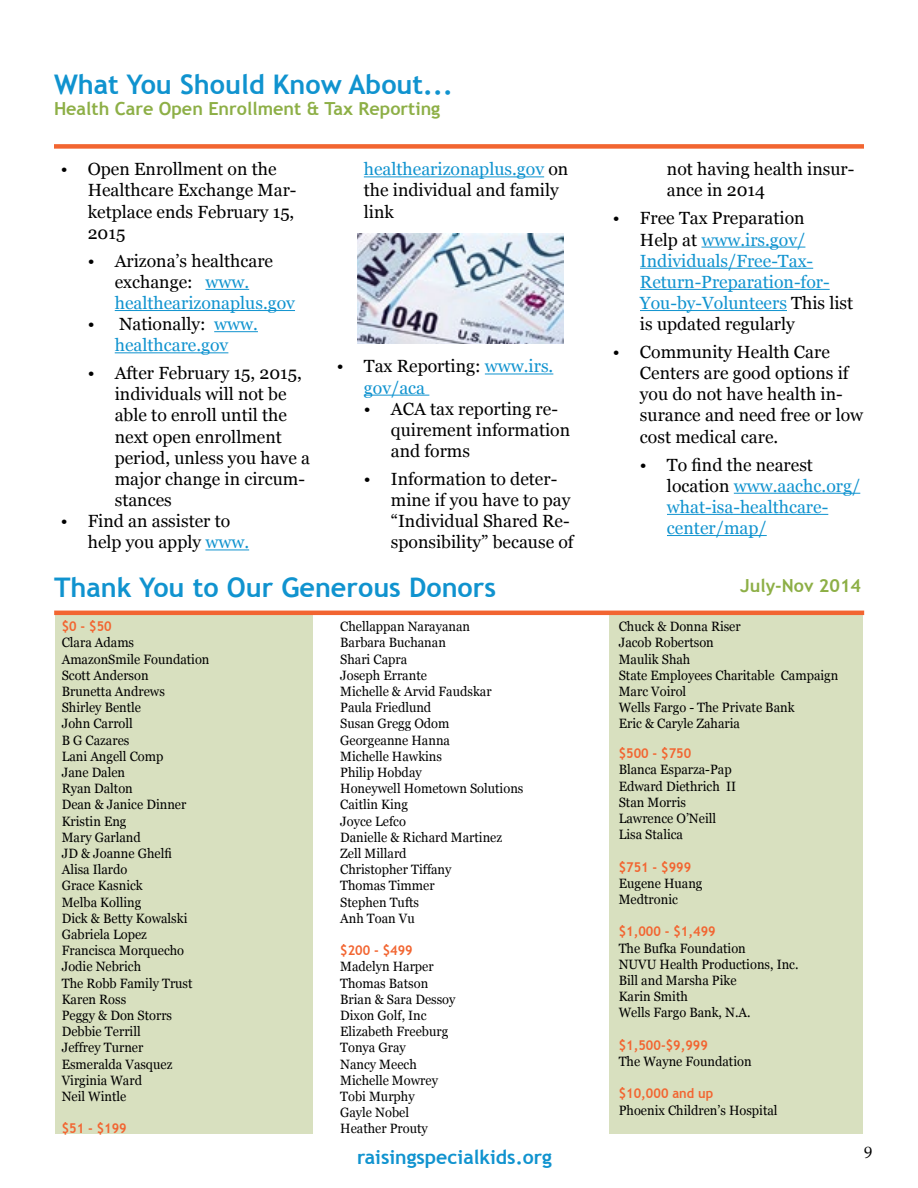
<style>
.page{position:relative;width:918px;height:1188px;background:#fff}
.page>*{position:absolute;margin:0;border:0;box-sizing:border-box;transform-origin:0 0}
.t1{font:700 27px "Trebuchet MS";color:#1093cf}
.t2{font:700 19.5px "Trebuchet MS";color:#1093cf}
.t3{font:700 18px "Trebuchet MS";color:#8daf46}
.t4{font:17.7px/21.1px "Georgia";color:#000}
.t5{font:17.7px/21.1px "Georgia";color:#1093cf}
.t6{font:16.5px "Palatino Linotype";color:#000}
.t7{font:13.5px/16.2px "Georgia";color:#000;scale:.95 1}
.t8{font:700 13.5px "Trebuchet MS";color:#f26531;scale:.95 1}
.s1{color:#1093cf}
.s2{color:#000}
</style>
<div class="page">
<div style="left:610px;top:615px;width:253px;height:519px;background:#d8e0bf"></div>
<div style="left:55px;top:615px;width:258px;height:519px;background:#d8e0bf"></div>
<hr style="left:54px;top:611px;width:810px;height:4px;background:#f26531">
<div style="left:54px;top:144px;width:810px;height:5px;background:#f26531"></div>
<hr style="left:205px;top:289px;width:44px;height:1px;background:#1093cf">
<hr style="left:115px;top:310px;width:180px;height:1px;background:#1093cf">
<hr style="left:214px;top:331px;width:44px;height:1px;background:#1093cf">
<hr style="left:115px;top:352px;width:113px;height:1px;background:#1093cf">
<hr style="left:205px;top:550px;width:44px;height:1px;background:#1093cf">
<hr style="left:364px;top:176px;width:180px;height:1px;background:#1093cf">
<hr style="left:485px;top:374px;width:68px;height:1px;background:#1093cf">
<hr style="left:364px;top:395px;width:65px;height:1px;background:#1093cf">
<hr style="left:701px;top:247px;width:104px;height:1px;background:#1093cf">
<hr style="left:640px;top:268px;width:173px;height:1px;background:#1093cf">
<hr style="left:640px;top:289px;width:190px;height:1px;background:#1093cf">
<hr style="left:640px;top:310px;width:147px;height:1px;background:#1093cf">
<hr style="left:734px;top:493px;width:126px;height:1px;background:#1093cf">
<hr style="left:667px;top:514px;width:161px;height:1px;background:#1093cf">
<hr style="left:667px;top:535px;width:100px;height:1px;background:#1093cf">
<img style="left:358px;top:234px;width:206px;height:109px">
<h1 class="t1" style="left:54px;top:67px;width:401px">What You Should Know About...</h1>
<h3 class="t3" style="left:54px;top:98px;width:388px">Health Care Open Enrollment &amp; Tax Reporting</h3>
<h3 class="t4" style="left:88px;top:159px;width:210px;text-indent:-27px">• Open Enrollment on the<br>Healthcare Exchange Mar&shy;ketplace ends February 15,<br>2015</h3>
<h3 class="t4" style="left:115px;top:250px;width:182px;text-indent:-27px">• Arizona’s healthcare exchange: <span class="s1">www. healthearizonaplus.gov</span></h3>
<h3 class="t5" style="left:88px;top:314px;width:172px;text-align:center"><span class="s2">• Nationally:</span> www. healthcare.gov</h3>
<h3 class="t4" style="left:115px;top:363px;width:197px;text-indent:-27px">• After February 15, 2015, individuals will not be able to enroll until the next open enrollment period, unless you have a major change in circum&shy;stances</h3>
<h3 class="t4" style="left:88px;top:511px;width:163px;text-indent:-27px">• Find an assister to help you apply <span class="s1">www.</span></h3>
<h3 class="t4" style="left:364px;top:159px;width:206px"><span class="s1">healthearizonaplus.gov</span> on the individual and family link</h3>
<h3 class="t5" style="left:364px;top:356px;width:191px;text-indent:-27px"><span class="s2">• Tax Reporting:</span> www.irs. gov/aca</h3>
<h3 class="t4" style="left:391px;top:398px;width:181px;text-indent:-27px">• ACA tax reporting re&shy;quirement information and forms</h3>
<h3 class="t4" style="left:391px;top:469px;width:184px;text-indent:-27px">• Information to deter&shy;mine if you have to pay “Individual Shared Re&shy;sponsibility” because of</h3>
<h3 class="t4" style="left:667px;top:159px;width:189px">not having health insur&shy;ance in 2014</h3>
<h3 class="t5" style="left:640px;top:208px;width:215px;text-indent:-27px"><span class="s2">• Free Tax Preparation<br>Help at</span> www.irs.gov/<br>Individuals/Free-Tax-<br>Return-Preparation-for-<br>You-by-Volunteers <span class="s2">This list is updated regularly</span></h3>
<h3 class="t4" style="left:640px;top:342px;width:225px;text-indent:-27px">• Community Health Care<br>Centers are good options if you do not have health in&shy;surance and need free or low cost medical care.</h3>
<h3 class="t5" style="left:667px;top:454px;width:195px;text-indent:-27px"><span class="s2">• To find the nearest location</span> www.aachc.org/ what-isa-healthcare&shy;center/map/</h3>
<h1 class="t1" style="left:54px;top:570px;width:444px">Thank You to Our Generous Donors</h1>
<h3 class="t3" style="left:740px;top:574px;width:123px">July-Nov 2014</h3>
<p class="t8" style="left:62px;top:618px;width:54px">$0 - $50</p>
<p class="t7" style="left:62px;top:635px;width:157px">Clara Adams<br>AmazonSmile Foundation<br>Scott Anderson<br>Brunetta Andrews<br>Shirley Bentle<br>John Carroll<br>B G Cazares<br>Lani Angell Comp<br>Jane Dalen<br>Ryan Dalton<br>Dean &amp; Janice Dinner<br>Kristin Eng<br>Mary Garland<br>JD &amp; Joanne Ghelfi<br>Alisa Ilardo<br>Grace Kasnick<br>Melba Kolling<br>Dick &amp; Betty Kowalski<br>Gabriela Lopez<br>Francisca Morquecho<br>Jodie Nebrich<br>The Robb Family Trust<br>Karen Ross<br>Peggy &amp; Don Storrs<br>Debbie Terrill<br>Jeffrey Turner<br>Esmeralda Vasquez<br>Virginia Ward<br>Neil Wintle</p>
<p class="t8" style="left:62px;top:1120px;width:70px">$51 - $199</p>
<p class="t7" style="left:340px;top:619px;width:194px">Chellappan Narayanan<br>Barbara Buchanan<br>Shari Capra<br>Joseph Errante<br>Michelle &amp; Arvid Faudskar<br>Paula Friedlund<br>Susan Gregg Odom<br>Georgeanne Hanna<br>Michelle Hawkins<br>Philip Hobday<br>Honeywell Hometown Solutions<br>Caitlin King<br>Joyce Lefco<br>Danielle &amp; Richard Martinez<br>Zell Millard<br>Christopher Tiffany<br>Thomas Timmer<br>Stephen Tufts<br>Anh Toan Vu</p>
<p class="t8" style="left:340px;top:942px;width:78px">$200 - $499</p>
<p class="t7" style="left:340px;top:959px;width:123px">Madelyn Harper<br>Thomas Batson<br>Brian &amp; Sara Dessoy<br>Dixon Golf, Inc<br>Elizabeth Freeburg<br>Tonya Gray<br>Nancy Meech<br>Michelle Mowrey<br>Tobi Murphy<br>Gayle Nobel<br>Heather Prouty</p>
<h2 class="t2" style="left:357px;top:1145px;width:196px">raisingspecialkids.org</h2>
<p class="t7" style="left:619px;top:619px;width:233px">Chuck &amp; Donna Riser<br>Jacob Robertson<br>Maulik Shah<br>State Employees Charitable Campaign<br>Marc Voirol<br>Wells Fargo - The Private Bank<br>Eric &amp; Caryle Zaharia</p>
<p class="t8" style="left:619px;top:745px;width:78px">$500 - $750</p>
<p class="t7" style="left:619px;top:762px;width:125px">Blanca Esparza-Pap<br>Edward Diethrich II<br>Stan Morris<br>Lawrence O’Neill<br>Lisa Stalica</p>
<p class="t8" style="left:619px;top:858px;width:78px">$751 - $999</p>
<p class="t7" style="left:619px;top:875px;width:90px">Eugene Huang<br>Medtronic</p>
<p class="t8" style="left:619px;top:923px;width:104px">$1,000 - $1,499</p>
<p class="t7" style="left:619px;top:940px;width:191px">The Bufka Foundation<br>NUVU Health Productions, Inc.<br>Bill and Marsha Pike<br>Karin Smith<br>Wells Fargo Bank, N.A.</p>
<p class="t8" style="left:619px;top:1037px;width:95px">$1,500-$9,999</p>
<p class="t7" style="left:619px;top:1054px;width:141px">The Wayne Foundation</p>
<p class="t8" style="left:619px;top:1085px;width:101px">$10,000 and up</p>
<p class="t7" style="left:619px;top:1102px;width:169px">Phoenix Children’s Hospital</p>
<p class="t6" style="left:864px;top:1141px;width:10px">9</p>
</div>
